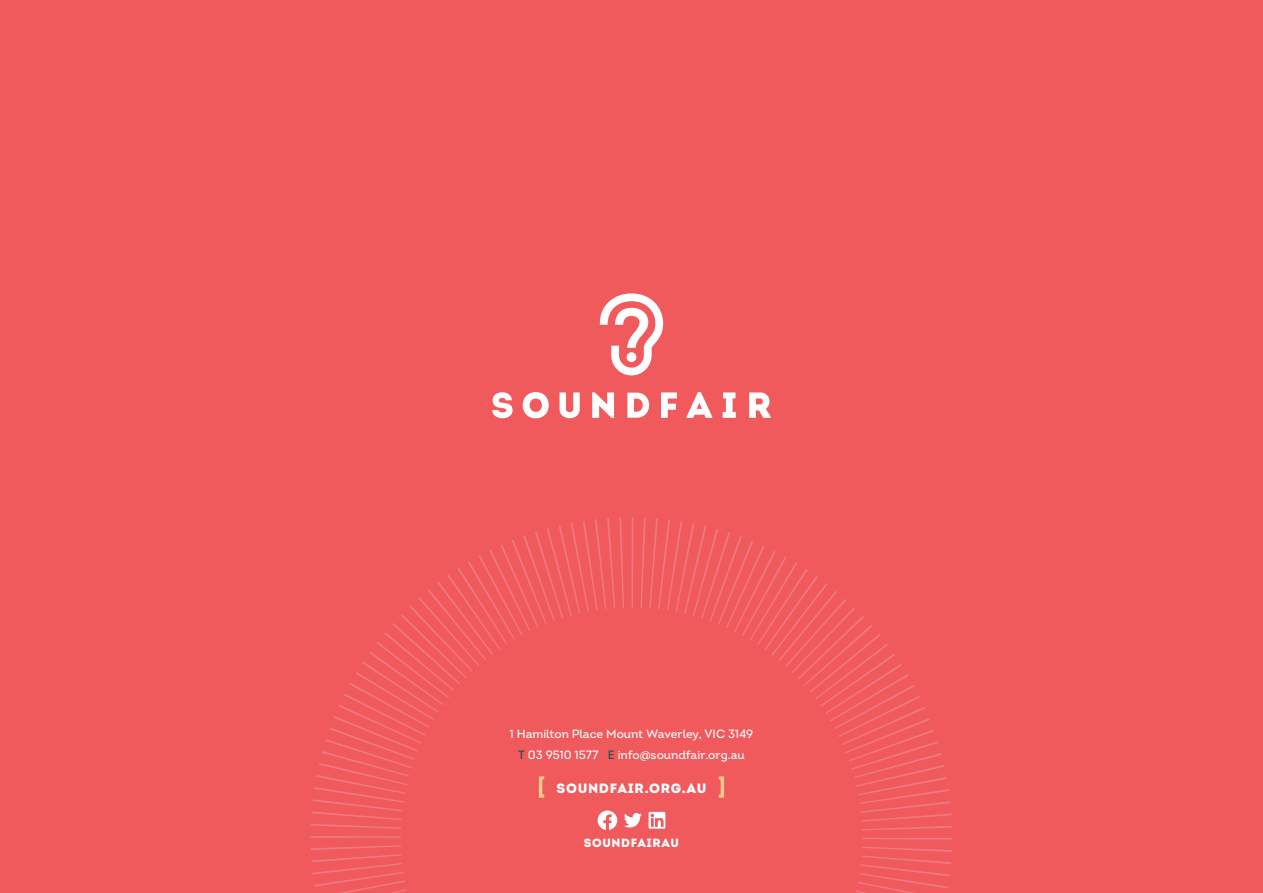
<style>
.page{position:relative;width:1263px;height:893px;background:#f05a5d}
.page>*{position:absolute;margin:0;border:0;box-sizing:border-box;transform-origin:0 0}
.t1{font:13.5px "Intro Black Alt";letter-spacing:.05em;color:#fff}
.t2{font:500 12px "Intro";color:#fff}
.t3{font:11.85px "Intro Black Alt";letter-spacing:.05em;color:#fff}
.s1{color:#0f594f}
</style>
<div class="page">
<svg style="left:311px;top:517px;width:641px;height:376px"></svg>
<svg style="left:492px;top:392px;width:21px;height:27px"></svg>
<svg style="left:523px;top:392px;width:26px;height:26px"></svg>
<svg style="left:559px;top:392px;width:21px;height:26px"></svg>
<svg style="left:592px;top:392px;width:22px;height:26px"></svg>
<svg style="left:627px;top:393px;width:23px;height:25px"></svg>
<svg style="left:661px;top:392px;width:16px;height:26px"></svg>
<svg style="left:686px;top:392px;width:26px;height:26px"></svg>
<svg style="left:723px;top:392px;width:13px;height:26px"></svg>
<svg style="left:749px;top:392px;width:22px;height:26px"></svg>
<svg style="left:600px;top:293px;width:63px;height:82px"></svg>
<svg style="left:539px;top:776px;width:5px;height:22px"></svg>
<svg style="left:719px;top:776px;width:5px;height:22px"></svg>
<svg style="left:598px;top:810px;width:19px;height:20px"></svg>
<svg style="left:624px;top:813px;width:18px;height:14px"></svg>
<svg style="left:648px;top:812px;width:17px;height:17px"></svg>
<p class="t2" style="left:510px;top:726px;width:245px">1 Hamilton Place Mount Waverley, VIC 3149</p>
<p class="t2" style="left:518px;top:747px;width:228px"><span class="s1">T</span> 03 9510 1577 <span class="s1">E</span> info@soundfair.org.au</p>
<p class="t1" style="left:557px;top:779px;width:151px">SOUNDFAIR.ORG.AU</p>
<p class="t3" style="left:584px;top:835px;width:97px">SOUNDFAIRAU</p>
</div>
